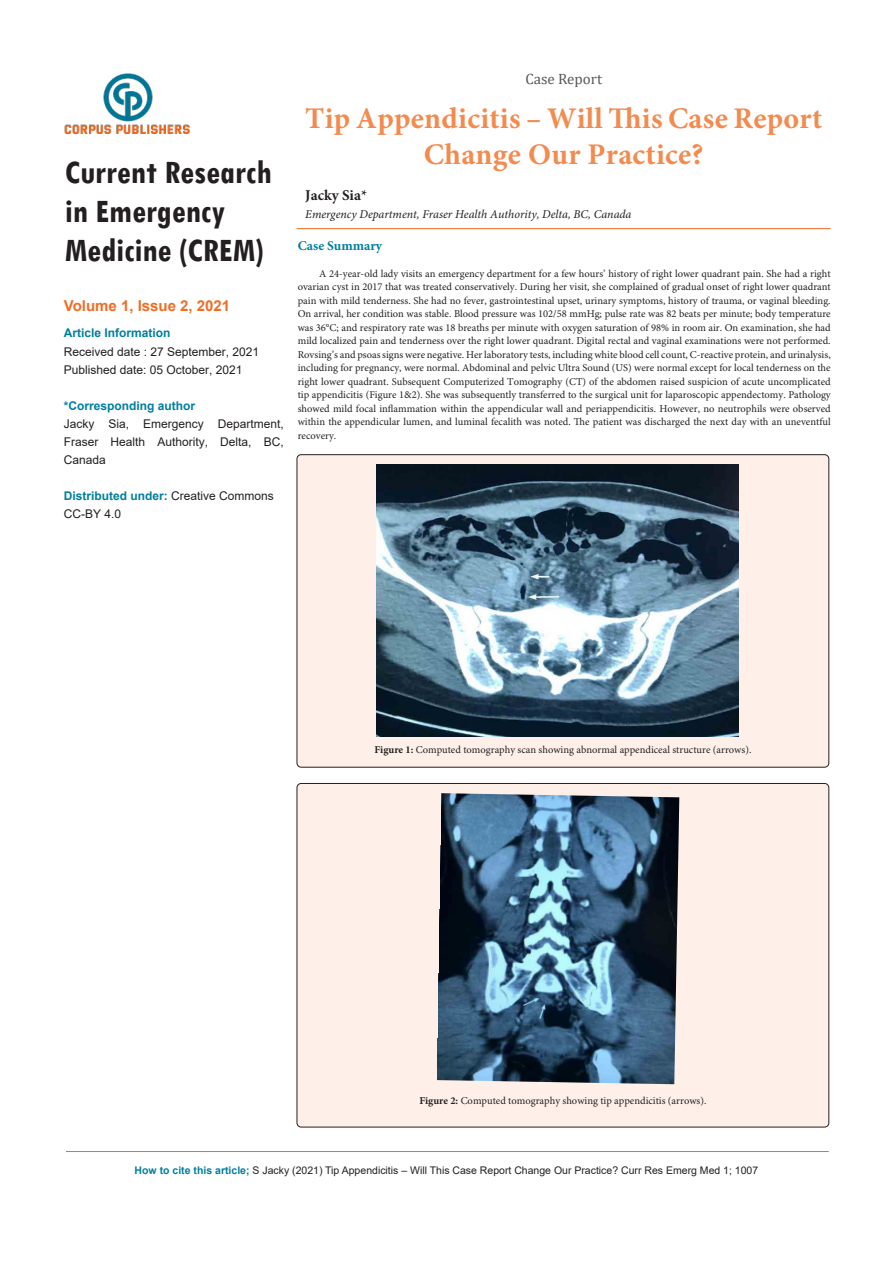
<style>
.page{position:relative;width:893px;height:1263px;background:#fff}
.page>*{position:absolute;margin:0;border:0;box-sizing:border-box;transform-origin:0 0}
.t1{font:700 condensed 34.65px/39.2px "Tw Cen";color:#231f20}
.t2{font:700 30px/36px "Minion Pro";letter-spacing:.01em;color:#f38a4e;text-align:center}
.t3{font:700 15px "Arial";color:#f06d22}
.t4{font:15px "Cambria";color:#57585a}
.t5{font:700 15px "Minion Pro";color:#231f20}
.t6{font:700 13.5px "Minion Pro";color:#007e9f}
.t7{font:12px/18px "Arial";color:#231f20;text-align:justify}
.t8{font:italic 12px "Minion Pro";color:#231f20}
.t9{font:700 12px "Arial";color:#007e9f}
.t10{font:10.5px/13.5px "Minion Pro";color:#231f20;text-align:justify}
.t11{font:10.5px "Arial";color:#231f20}
.s1{font-weight:700;color:#007e9f}
.s2{font-weight:700}
</style>
<div class="page">
<hr style="left:66px;top:1151px;width:763px;height:1px;background:#f06d22">
<img style="left:65px;top:73px;width:125px;height:61px">
<hr style="left:297px;top:228px;width:533px;height:1px;background:#f06d22">
<div style="left:297px;top:455px;width:532px;height:312px;background:#fef0e9;border-radius:4px"></div>
<div style="left:297px;top:454px;width:532px;height:313px;border:1px solid #231f20;border-radius:4px"></div>
<img style="left:377px;top:464px;width:361px;height:272px">
<div style="left:297px;top:783px;width:532px;height:344px;background:#fef0e9;border-radius:4px"></div>
<img style="left:437px;top:793px;width:242px;height:291px">
<h1 class="t1" style="left:65px;top:152px;width:208px">Current Research in Emergency<br>Medicine (CREM)</h1>
<p class="t3" style="left:64px;top:295px;width:168px">Volume 1, Issue 2, 2021</p>
<p class="t9" style="left:64px;top:325px;width:108px">Article Information</p>
<p class="t7" style="left:64px;top:342px;width:197px">Received date : 27 September, 2021</p>
<p class="t7" style="left:64px;top:360px;width:180px">Published date: 05 October, 2021</p>
<p class="t9" style="left:64px;top:397px;width:133px">*Corresponding author</p>
<p class="t7" style="left:64px;top:414px;width:221px">Jacky Sia, Emergency Department, Fraser Health Authority, Delta, BC, Canada</p>
<p class="t7" style="left:64px;top:486px;width:212px"><span class="s1">Distributed under:</span> Creative Commons<br>CC-BY 4.0</p>
<p class="t4" style="left:525px;top:70px;width:78px">Case Report</p>
<p class="t2" style="left:305px;top:100px;width:518px">Tip Appendicitis – Will This Case Report<br>Change Our Practice?</p>
<p class="t5" style="left:305px;top:185px;width:63px">Jacky Sia*</p>
<p class="t8" style="left:305px;top:206px;width:328px">Emergency Department, Fraser Health Authority, Delta, BC, Canada</p>
<p class="t6" style="left:298px;top:236px;width:86px">Case Summary</p>
<p class="t10" style="left:298px;top:267px;width:534px;text-indent:21px">A 24-year-old lady visits an emergency department for a few hours’ history of right lower quadrant pain. She had a right ovarian cyst in 2017 that was treated conservatively. During her visit, she complained of gradual onset of right lower quadrant pain with mild tenderness. She had no fever, gastrointestinal upset, urinary symptoms, history of trauma, or vaginal bleeding.<br>On arrival, her condition was stable. Blood pressure was 102/58 mmHg; pulse rate was 82 beats per minute; body temperature was 36°C; and respiratory rate was 18 breaths per minute with oxygen saturation of 98% in room air. On examination, she had mild localized pain and tenderness over the right lower quadrant. Digital rectal and vaginal examinations were not performed.<br>Rovsing’s and psoas signs were negative. Her laboratory tests, including white blood cell count, C-reactive protein, and urinalysis, including for pregnancy, were normal. Abdominal and pelvic Ultra Sound (US) were normal except for local tenderness on the right lower quadrant. Subsequent Computerized Tomography (CT) of the abdomen raised suspicion of acute uncomplicated tip appendicitis (Figure 1&amp;2). She was subsequently transferred to the surgical unit for laparoscopic appendectomy. Pathology showed mild focal inflammation within the appendicular wall and periappendicitis. However, no neutrophils were observed within the appendicular lumen, and luminal fecalith was noted. The patient was discharged the next day with an uneventful recovery.</p>
<p class="t10" style="left:374px;top:743px;width:378px"><span class="s2">Figure 1:</span> Computed tomography scan showing abnormal appendiceal structure (arrows).</p>
<p class="t10" style="left:419px;top:1094px;width:289px"><span class="s2">Figure 2:</span> Computed tomography showing tip appendicitis (arrows).</p>
<p class="t11" style="left:135px;top:1163px;width:625px"><span class="s1">How to cite this article;</span> S Jacky (2021) Tip Appendicitis – Will This Case Report Change Our Practice? Curr Res Emerg Med 1; 1007</p>
</div>
